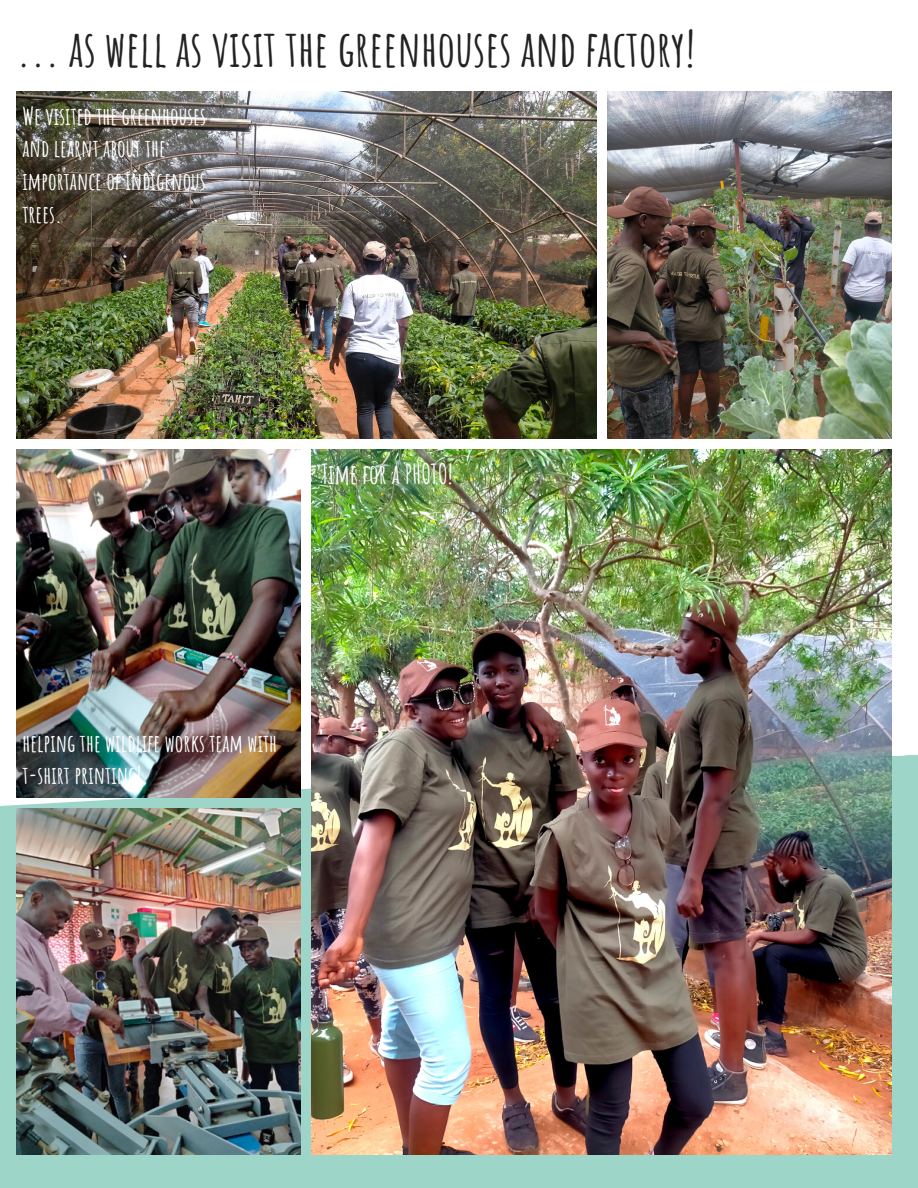
<style>
.page{position:relative;width:918px;height:1188px;background:#9dd6c8}
.page>*{position:absolute;margin:0;border:0;box-sizing:border-box;transform-origin:0 0}
.t1{font:700 49.5px "Amatic SC";color:#222}
.t2{font:700 27px "Amatic SC";color:#fff}
.t3{font:700 24px/32.7px "Amatic SC";color:#fff}
</style>
<div class="page">
<div style="left:0;top:0;width:918px;height:969px;background:#fff"></div>
<svg style="left:0;top:752px;width:918px;height:307px;fill:#9dd6c8"></svg>
<img style="left:17px;top:92px;width:579px;height:346px">
<img style="left:608px;top:92px;width:283px;height:346px">
<img style="left:17px;top:450px;width:283px;height:347px">
<img style="left:17px;top:808px;width:283px;height:347px">
<img style="left:312px;top:450px;width:579px;height:705px">
<p class="t1" style="left:17px;top:17px;width:680px">... as well as visit the greenhouses and factory!</p>
<p class="t3" style="left:22px;top:99px;width:185px">We visited the greenhouses and learnt about the importance of indigenous trees.</p>
<p class="t2" style="left:322px;top:457px;width:133px">Time for a PHOTO!</p>
<p class="t3" style="left:22px;top:726px;width:256px">helping the wildlife works team with t-shirt printing!</p>
</div>
